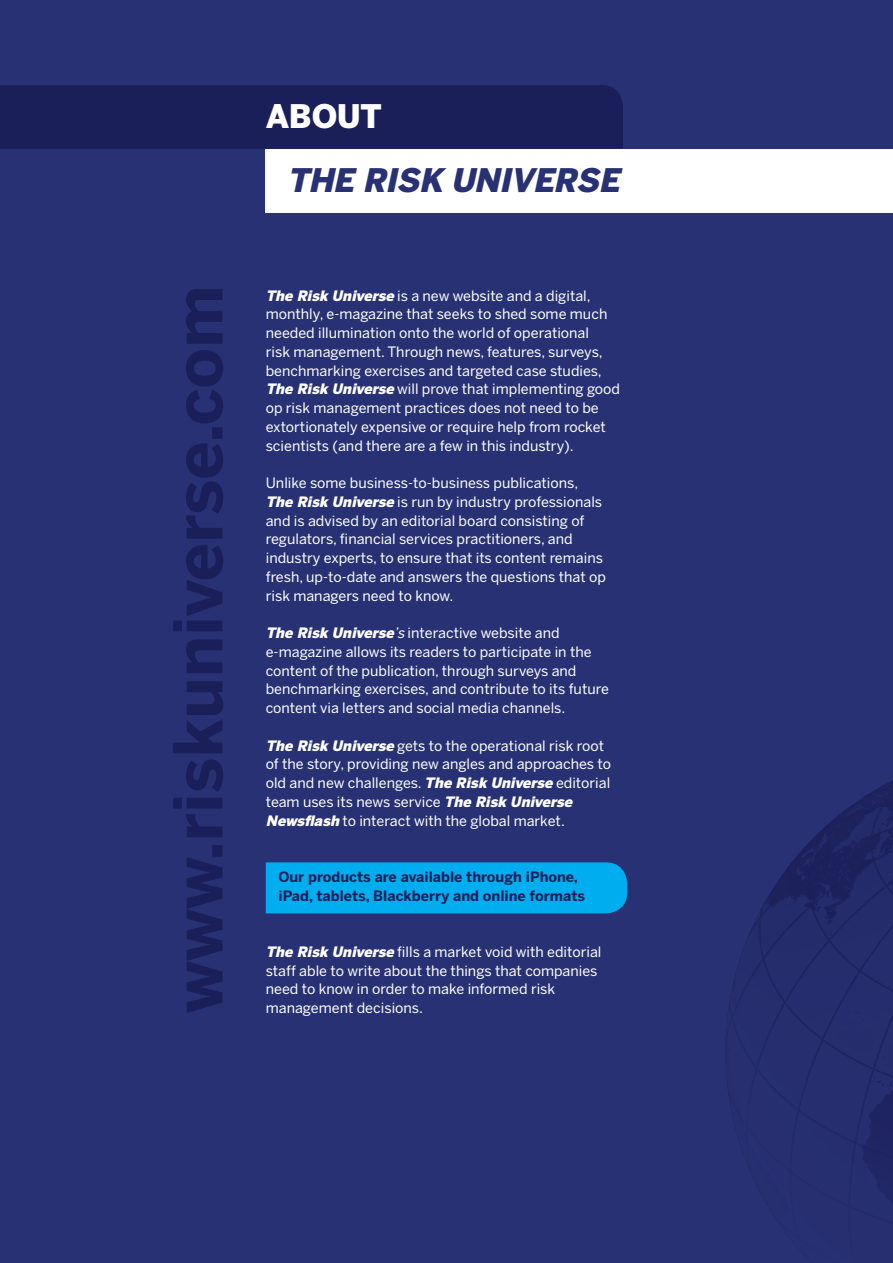
<style>
.page{position:relative;width:893px;height:1263px;background:#283173}
.page>*{position:absolute;margin:0;border:0;box-sizing:border-box;transform-origin:0 0}
.t1{font:italic 900 32.25px "Benton Sans";color:#283173}
.t2{font:900 32.25px "Benton Sans";letter-spacing:-.01em;color:#fff}
.t3{font:14.25px/18.8px "Benton Sans";color:#fff}
.t4{font:700 14.25px/18.8px "Benton Sans";color:#1b1f59}
.s1{font-weight:900;font-style:italic}
.s2{font-style:italic}
</style>
<div class="page">
<div style="left:0;top:85px;width:623px;height:64px;background:#1b1f59"></div>
<div style="left:266px;top:862px;width:361px;height:51px;background:#00aeef"></div>
<svg style="left:728px;top:780px;width:165px;height:423px"></svg>
<svg style="left:173px;top:289px;width:50px;height:724px"></svg>
<div style="left:266px;top:149px;width:627px;height:64px;background:#fff"></div>
<h1 class="t2" style="left:266px;top:97px;width:117px">ABOUT</h1>
<h1 class="t1" style="left:287px;top:161px;width:342px">the risk un iverse</h1>
<p class="t3" style="left:266px;top:286px;width:356px"><span class="s1">The Risk Universe</span> is a new website and a digital, monthly, e-magazine that seeks to shed some much needed illumination onto the world of operational<br>risk management. Through news, features, surveys, benchmarking exercises and targeted case studies, <span class="s1">The Risk Universe</span> will prove that implementing good op risk management practices does not need to be extortionately expensive or require help from rocket scientists (and there are a few in this industry).</p>
<p class="t3" style="left:266px;top:473px;width:342px">Unlike some business-to-business publications, <span class="s1">The Risk Universe</span> is run by industry professionals and is advised by an editorial board consisting of regulators, financial services practitioners, and industry experts, to ensure that its content remains fresh, up-to-date and answers the questions that op risk managers need to know.</p>
<p class="t3" style="left:266px;top:623px;width:345px"><span class="s1">The Risk Universe</span><span class="s2">’s</span> interactive website and e-magazine allows its readers to participate in the content of the publication, through surveys and benchmarking exercises, and contribute to its future content via letters and social media channels.</p>
<p class="t3" style="left:266px;top:736px;width:347px"><span class="s1">The Risk Universe</span> gets to the operational risk root of the story, providing new angles and approaches to old and new challenges. <span class="s1">The Risk Universe</span> editorial team uses its news service <span class="s1">The Risk Universe Newsflash</span> to interact with the global market.</p>
<p class="t4" style="left:279px;top:867px;width:308px">Our products are available through iPhone, iPad, tablets, Blackberry and online formats</p>
<p class="t3" style="left:266px;top:942px;width:337px"><span class="s1">The Risk Universe</span> fills a market void with editorial staff able to write about the things that companies need to know in order to make informed risk management decisions.</p>
</div>
